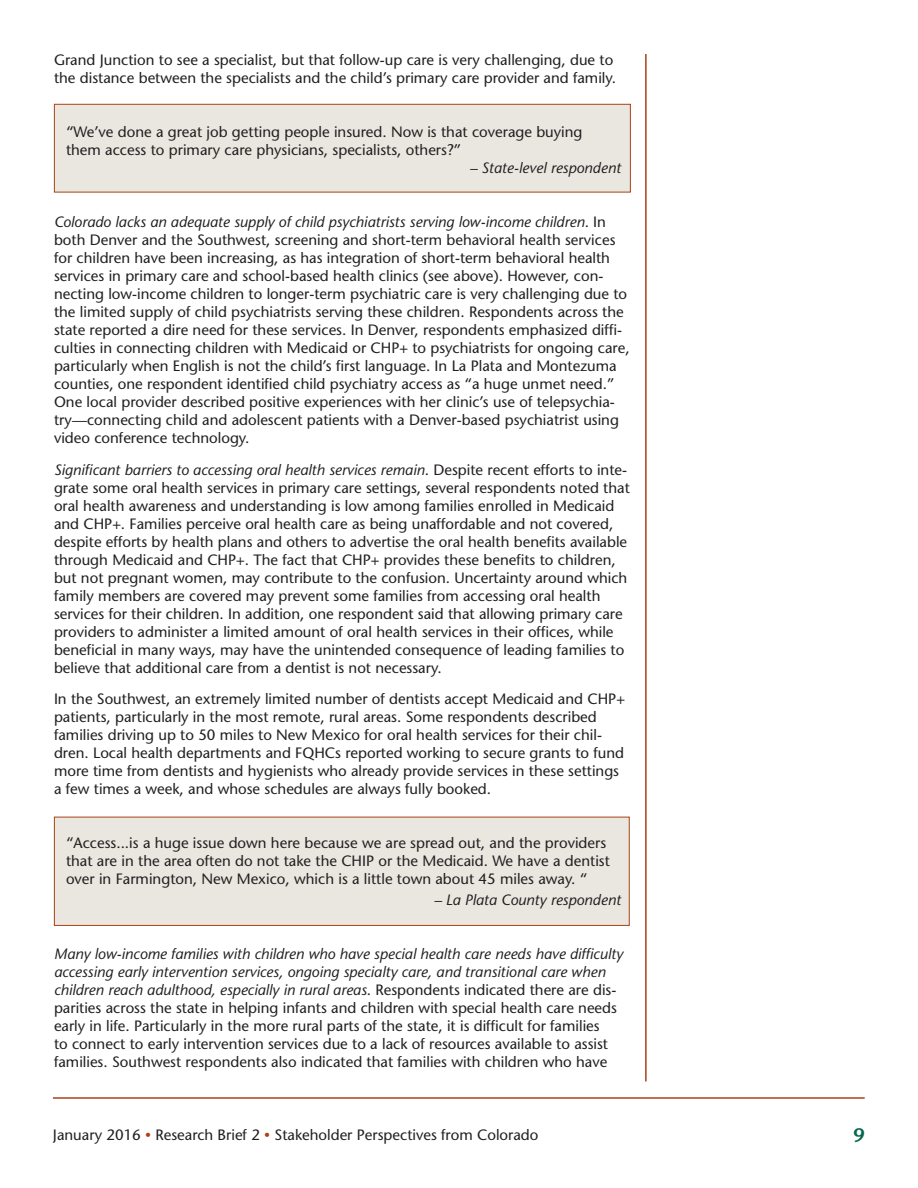
<style>
.page{position:relative;width:918px;height:1188px;background:#fff}
.page>*{position:absolute;margin:0;border:0;box-sizing:border-box;transform-origin:0 0}
.t1{font:600 19.5px "Stone Sans Std";color:#05694f}
.text{font:500 15px/18px "Stone Sans Std";color:#231f20}
.text-2{font:italic 500 15px "Stone Sans Std";color:#231f20}
.s1{font-style:italic}
.s2{font-size:12px;color:#a94214}
</style>
<div class="page">
<hr style="left:53px;top:1097px;width:812px;height:2px;background:#a94214">
<hr style="left:645px;top:54px;width:2px;height:1028px;background:#a94214">
<div style="left:54px;top:104px;width:577px;height:88px;background:#eae7e1;border:1px solid #a94214"></div>
<div style="left:54px;top:817px;width:576px;height:109px;background:#eae7e1;border:1px solid #a94214"></div>
<p class="text" style="left:54px;top:51px;width:564px">Grand Junction to see a specialist, but that follow-up care is very challenging, due to the distance between the specialists and the child’s primary care provider and family.</p>
<p class="text" style="left:66px;top:123px;width:518px">“We’ve done a great job getting people insured. Now is that coverage buying them access to primary care physicians, specialists, others?”</p>
<p class="text-2" style="left:470px;top:159px;width:153px">– State-level respondent</p>
<p class="text" style="left:54px;top:213px;width:577px"><span class="s1">Colorado lacks an adequate supply of child psychiatrists serving low-income children</span>. In both Denver and the Southwest, screening and short-term behavioral health services for children have been increasing, as has integration of short-term behavioral health services in primary care and school-based health clinics (see above). However, con&shy;necting low-income children to longer-term psychiatric care is very challenging due to the limited supply of child psychiatrists serving these children. Respondents across the state reported a dire need for these services. In Denver, respondents emphasized diffi&shy;culties in connecting children with Medicaid or CHP+ to psychiatrists for ongoing care, particularly when English is not the child’s first language. In La Plata and Montezuma counties, one respondent identified child psychiatry access as “a huge unmet need.” One local provider described positive experiences with her clinic’s use of telepsychia&shy;try—connecting child and adolescent patients with a Denver-based psychiatrist using video conference technology.</p>
<p class="text" style="left:54px;top:460px;width:577px"><span class="s1">Significant barriers to accessing oral health services remain</span>. Despite recent efforts to inte&shy;grate some oral health services in primary care settings, several respondents noted that oral health awareness and understanding is low among families enrolled in Medicaid and CHP+. Families perceive oral health care as being unaffordable and not covered, despite efforts by health plans and others to advertise the oral health benefits available through Medicaid and CHP+. The fact that CHP+ provides these benefits to children, but not pregnant women, may contribute to the confusion. Uncertainty around which family members are covered may prevent some families from accessing oral health services for their children. In addition, one respondent said that allowing primary care providers to administer a limited amount of oral health services in their offices, while beneficial in many ways, may have the unintended consequence of leading families to believe that additional care from a dentist is not necessary.</p>
<p class="text" style="left:54px;top:690px;width:572px">In the Southwest, an extremely limited number of dentists accept Medicaid and CHP+ patients, particularly in the most remote, rural areas. Some respondents described families driving up to 50 miles to New Mexico for oral health services for their chil&shy;dren. Local health departments and FQHCs reported working to secure grants to fund more time from dentists and hygienists who already provide services in these settings a few times a week, and whose schedules are always fully booked.</p>
<p class="text" style="left:66px;top:834px;width:545px">“Access...is a huge issue down here because we are spread out, and the providers that are in the area often do not take the CHIP or the Medicaid. We have a dentist over in Farmington, New Mexico, which is a little town about 45 miles away. “</p>
<p class="text-2" style="left:434px;top:891px;width:188px">– La Plata County respondent</p>
<p class="text" style="left:54px;top:945px;width:571px"><span class="s1">Many low-income families with children who have special health care needs have difficulty accessing early intervention services, ongoing specialty care, and transitional care when children reach adulthood, especially in rural areas</span>. Respondents indicated there are dis&shy;parities across the state in helping infants and children with special health care needs early in life. Particularly in the more rural parts of the state, it is difficult for families<br>to connect to early intervention services due to a lack of resources available to assist families. Southwest respondents also indicated that families with children who have</p>
<p class="text" style="left:53px;top:1126px;width:487px">January 2016 <span class="s2">•</span> Research Brief 2 <span class="s2">•</span> Stakeholder Perspectives from Colorado</p>
<h1 class="t1" style="left:854px;top:1123px;width:13px">9</h1>
</div>
